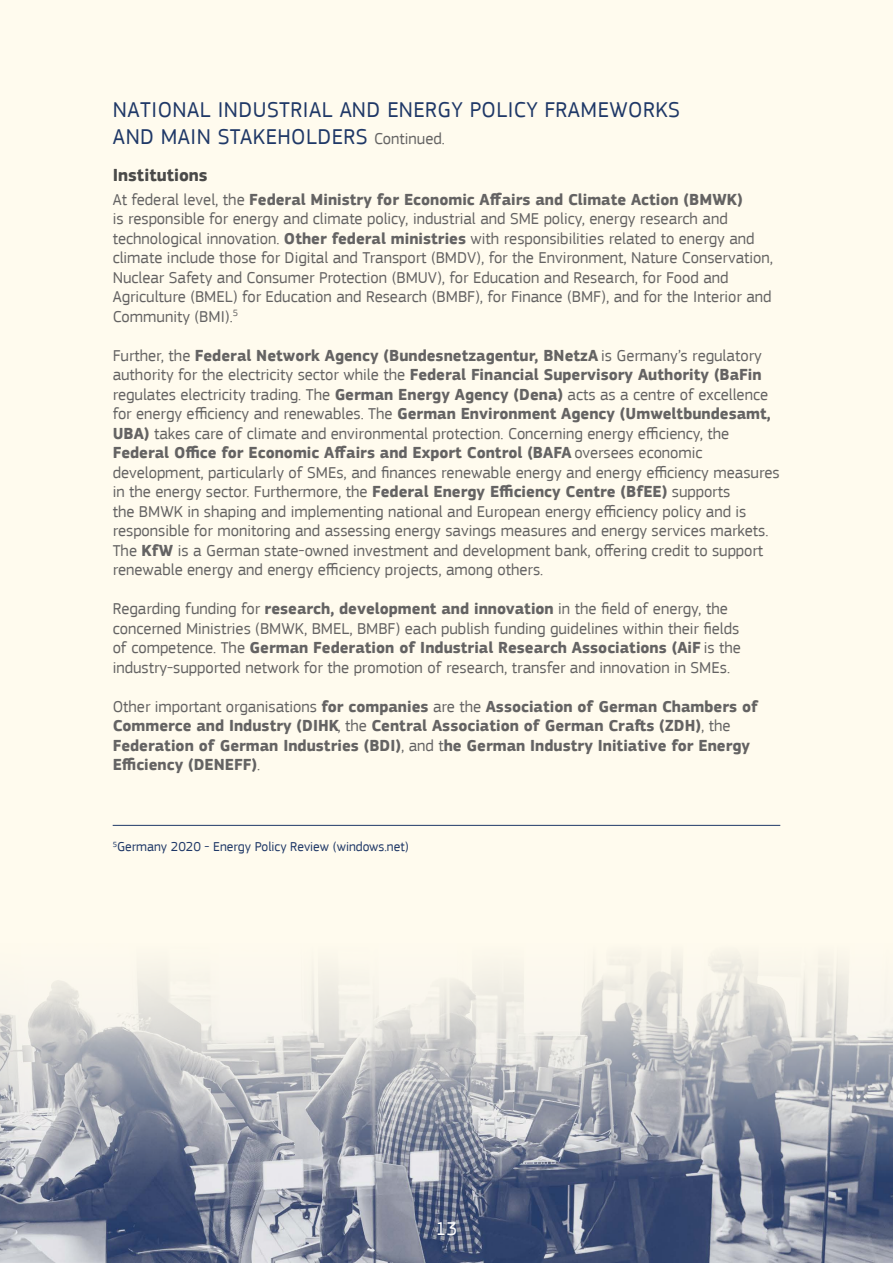
<style>
.page{position:relative;width:893px;height:1263px;background:#fffbee}
.page>*{position:absolute;margin:0;border:0;box-sizing:border-box;transform-origin:0 0}
.t1{font:22.5px/27px "EC Square Sans Pro";letter-spacing:.02em;color:#1f3867}
.t2{font:19.5px "EC Square Sans Pro";color:#fff}
.t3{font:700 18px "EC Square Sans Pro";color:#4a4a49}
.t4{font:16.5px/19.5px "EC Square Sans Pro";color:#646363}
.t5{font:700 16.5px/19.5px "EC Square Sans Pro";color:#646363}
.t6{font:13.5px "EC Square Sans Pro";color:#1f3867}
.s1{font-size:16.5px;color:#646363}
.s2{font-weight:700}
.s3{font-weight:400}
</style>
<div class="page">
<svg style="left:0;top:824px;width:893px;height:439px"></svg>
<hr style="left:113px;top:825px;width:667px;height:1px;background:#1f3867">
<h1 class="t1" style="left:113px;top:96px;width:569px">NATIONAL INDUSTRIAL AND ENERGY POLICY FRAMEWORKS<br>AND MAIN STAKEHOLDERS <span class="s1">Continued.</span></h1>
<p class="t3" style="left:113px;top:164px;width:97px">Institutions</p>
<p class="t4" style="left:113px;top:190px;width:662px">At federal level, the <span class="s2">Federal Ministry for Economic Affairs and Climate Action (BMWK)<br></span>is responsible for energy and climate policy, industrial and SME policy, energy research and technological innovation. <span class="s2">Other federal ministries</span> with responsibilities related to energy and climate include those for Digital and Transport (BMDV), for the Environment, Nature Conservation, Nuclear Safety and Consumer Protection (BMUV), for Education and Research, for Food and Agriculture (BMEL) for Education and Research (BMBF), for Finance (BMF), and for the Interior and Community (BMI).<sup>5</sup></p>
<p class="t4" style="left:113px;top:346px;width:668px">Further, the <span class="s2">Federal Network Agency (Bundesnetzagentur, BNetzA</span> is Germany’s regulatory authority for the electricity sector while the <span class="s2">Federal Financial Supervisory Authority (BaFin </span>regulates electricity trading. The <span class="s2">German Energy Agency (Dena)</span> acts as a centre of excellence for energy efficiency and renewables. The <span class="s2">German Environment Agency (Umweltbundesamt, UBA)</span> takes care of climate and environmental protection. Concerning energy efficiency, the <span class="s2">Federal Office for Economic Affairs and Export Control (BAFA</span> oversees economic development, particularly of SMEs, and finances renewable energy and energy efficiency measures in the energy sector. Furthermore, the <span class="s2">Federal Energy Efficiency Centre (BfEE)</span> supports<br>the BMWK in shaping and implementing national and European energy efficiency policy and is responsible for monitoring and assessing energy savings measures and energy services markets.<br>The <span class="s2">KfW</span> is a German state-owned investment and development bank, offering credit to support renewable energy and energy efficiency projects, among others.</p>
<p class="t4" style="left:113px;top:599px;width:630px">Regarding funding for <span class="s2">research, development and innovation</span> in the field of energy, the concerned Ministries (BMWK, BMEL, BMBF) each publish funding guidelines within their fields of competence. The <span class="s2">German Federation of Industrial Research Associations (AiF</span> is the industry-supported network for the promotion of research, transfer and innovation in SMEs.</p>
<p class="t5" style="left:113px;top:697px;width:647px"><span class="s3">Other important organisations</span> for companies <span class="s3">are the</span> Association of German Chambers of Commerce and Industry (DIHK<span class="s3">, the</span> Central Association of German Crafts (ZDH)<span class="s3">, the </span>Federation of German Industries (BDI)<span class="s3">, and t</span>he German Industry Initiative for Energy Efficiency (DENEFF)<span class="s3">.</span></p>
<p class="t6" style="left:113px;top:839px;width:297px"><sup>5</sup>Germany 2020 - Energy Policy Review (windows.net)</p>
<p class="t2" style="left:436px;top:1217px;width:23px">13</p>
</div>
